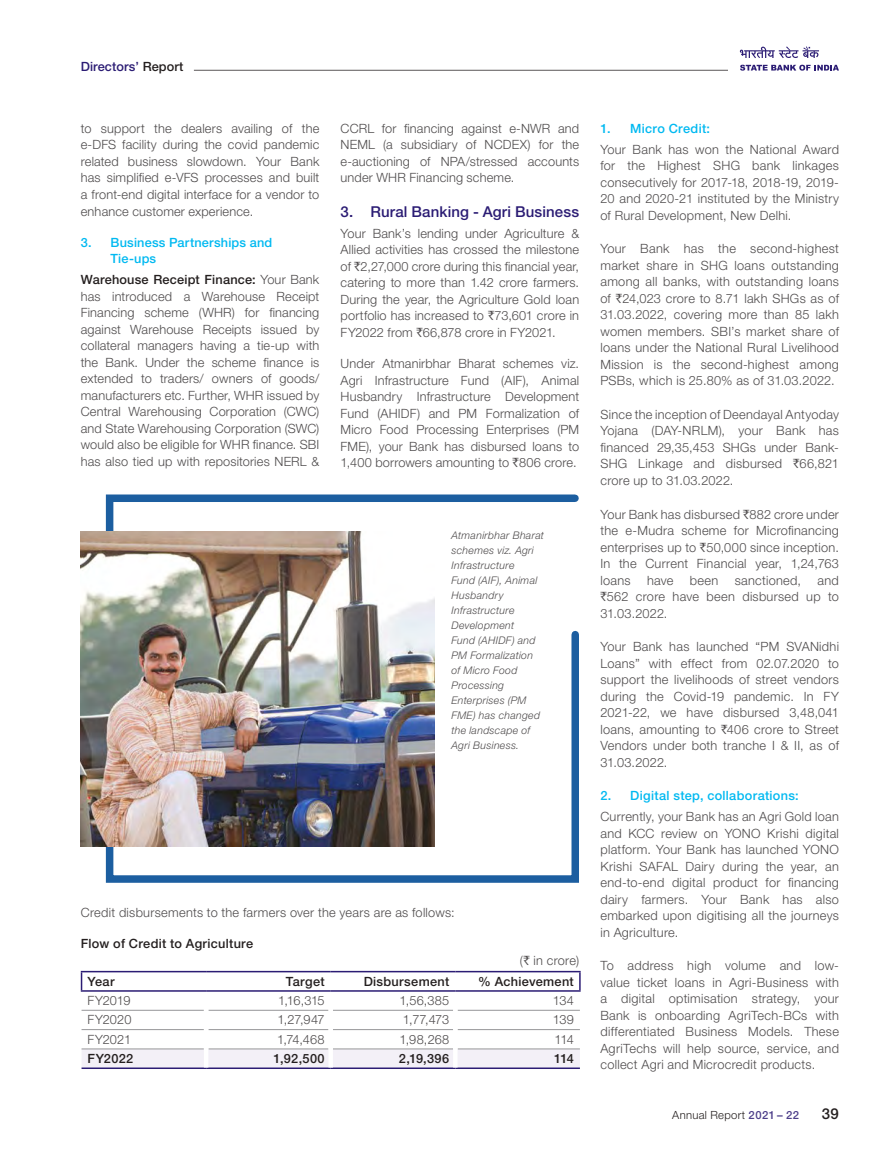
<style>
.page{position:relative;width:893px;height:1149px;background:#fff}
.page>*{position:absolute;margin:0;border:0;box-sizing:border-box;transform-origin:0 0}
.t1{font:500 15px "Helvetica Neue LT Std";letter-spacing:.01em;color:#2b1c74}
.t2{font:500 15px "Helvetica Neue LT Std";color:#241f1f}
.t3{font:300 12.75px/16.5px "Helvetica Neue LT Std";letter-spacing:.02em;color:#4e4b4c;text-align:justify}
.t4{font:500 12.75px "Helvetica Neue LT Std";letter-spacing:.025em;color:#241f1f}
.t5{font:500 12.75px/16.5px "Helvetica Neue LT Std";letter-spacing:.02em;color:#00b9f1}
.t6{font:500 12.75px "Helvetica Neue LT Std";letter-spacing:.01em;color:#2b1c74}
.t7{font:300 11.25px "Helvetica Neue LT Std";letter-spacing:.03em;color:#241f1f}
.t8{font:italic 300 10.5px/15px "Helvetica Neue LT Std";letter-spacing:.025em;color:#4e4b4c}
.s1{color:#241f1f}
.s2{font-weight:500;color:#241f1f}
.s3{font-family:"Rupee Foradian";font-weight:400}
.s4{font-weight:500;color:#4d3f8a}
</style>
<div class="page">
<svg style="left:740px;top:65px;width:99px;height:6px"></svg>
<svg style="left:740px;top:46px;width:79px;height:12px"></svg>
<hr style="left:194px;top:70px;width:534px;height:1px;background:#5a5758">
<svg style="left:102px;top:494px;width:477px;height:389px"></svg>
<div style="left:82px;top:1049px;width:498px;height:18px;background:#f3f0f7"></div>
<hr style="left:82px;top:1009px;width:122px;height:1px;background:#969698">
<hr style="left:208px;top:1009px;width:120px;height:1px;background:#969698">
<hr style="left:333px;top:1009px;width:120px;height:1px;background:#969698">
<hr style="left:458px;top:1009px;width:122px;height:1px;background:#969698">
<hr style="left:82px;top:1067px;width:124px;height:1px;background:#2b1c74">
<hr style="left:206px;top:1067px;width:125px;height:1px;background:#2b1c74">
<hr style="left:331px;top:1067px;width:124px;height:1px;background:#2b1c74">
<hr style="left:455px;top:1067px;width:125px;height:1px;background:#2b1c74">
<hr style="left:82px;top:1028px;width:122px;height:1px;background:#969698">
<hr style="left:208px;top:1028px;width:120px;height:1px;background:#969698">
<hr style="left:333px;top:1028px;width:120px;height:1px;background:#969698">
<hr style="left:458px;top:1028px;width:122px;height:1px;background:#969698">
<hr style="left:82px;top:1048px;width:122px;height:1px;background:#969698">
<hr style="left:208px;top:1048px;width:120px;height:1px;background:#969698">
<hr style="left:333px;top:1048px;width:120px;height:1px;background:#969698">
<hr style="left:458px;top:1048px;width:122px;height:1px;background:#969698">
<hr style="left:204px;top:1048px;width:4px;height:19px;background:#fff">
<div style="left:328px;top:1048px;width:5px;height:19px;background:#fff"></div>
<div style="left:453px;top:1048px;width:5px;height:19px;background:#fff"></div>
<hr style="left:81px;top:970px;width:125px;height:2px;background:#2b1c74">
<hr style="left:206px;top:970px;width:125px;height:2px;background:#2b1c74">
<hr style="left:331px;top:970px;width:124px;height:2px;background:#2b1c74">
<hr style="left:455px;top:970px;width:126px;height:2px;background:#2b1c74">
<hr style="left:81px;top:989px;width:125px;height:2px;background:#2b1c74">
<hr style="left:206px;top:989px;width:125px;height:2px;background:#2b1c74">
<hr style="left:331px;top:989px;width:124px;height:2px;background:#2b1c74">
<hr style="left:455px;top:989px;width:126px;height:2px;background:#2b1c74">
<svg style="left:81px;top:972px;width:1px;height:17px"></svg>
<svg style="left:579px;top:972px;width:2px;height:17px"></svg>
<img style="left:81px;top:531px;width:354px;height:314px">
<p class="t6" style="left:81px;top:58px;width:104px">Directors’ <span class="s1">Report</span></p>
<p class="t3" style="left:81px;top:120px;width:240px">to support the dealers availing of the e-DFS facility during the covid pandemic related business slowdown. Your Bank has simplified e-VFS processes and built a front-end digital interface for a vendor to enhance customer experience.</p>
<p class="t5" style="left:111px;top:234px;width:163px;text-indent:-30px">3. Business Partnerships and<br>Tie-ups</p>
<p class="t3" style="left:81px;top:271px;width:240px"><span class="s2">Warehouse Receipt Finance:</span> Your Bank has introduced a Warehouse Receipt Financing scheme (WHR) for financing against Warehouse Receipts issued by collateral managers having a tie-up with the Bank. Under the scheme finance is extended to traders/ owners of goods/ manufacturers etc. Further, WHR issued by Central Warehousing Corporation (CWC) and State Warehousing Corporation (SWC) would also be eligible for WHR finance. SBI has also tied up with repositories NERL &amp;</p>
<p class="t3" style="left:341px;top:120px;width:240px">CCRL for financing against e-NWR and NEML (a subsidiary of NCDEX) for the e-auctioning of NPA/stressed accounts under WHR Financing scheme.</p>
<p class="t1" style="left:341px;top:202px;width:240px">3. Rural Banking - Agri Business</p>
<p class="t3" style="left:341px;top:224px;width:240px">Your Bank’s lending under Agriculture &amp; Allied activities has crossed the milestone of <span class="s3">`</span>2,27,000 crore during this financial year, catering to more than 1.42 crore farmers.<br>During the year, the Agriculture Gold loan portfolio has increased to <span class="s3">`</span>73,601 crore in FY2022 from <span class="s3">`</span>66,878 crore in FY2021.</p>
<p class="t3" style="left:341px;top:355px;width:240px">Under Atmanirbhar Bharat schemes viz.<br>Agri Infrastructure Fund (AIF), Animal Husbandry Infrastructure Development Fund (AHIDF) and PM Formalization of Micro Food Processing Enterprises (PM FME), your Bank has disbursed loans to 1,400 borrowers amounting to <span class="s3">`</span>806 crore.</p>
<p class="t8" style="left:452px;top:527px;width:94px">Atmanirbhar Bharat schemes viz. Agri<br>Infrastructure<br>Fund (AIF), Animal<br>Husbandry<br>Infrastructure<br>Development<br>Fund (AHIDF) and<br>PM Formalization of Micro Food<br>Processing<br>Enterprises (PM<br>FME) has changed the landscape of<br>Agri Business.</p>
<p class="t3" style="left:81px;top:903px;width:375px">Credit disbursements to the farmers over the years are as follows:</p>
<p class="t4" style="left:81px;top:935px;width:174px">Flow of Credit to Agriculture</p>
<p class="t3" style="left:520px;top:951px;width:61px">(<span class="s3">`</span> in crore)</p>
<p class="t4" style="left:88px;top:973px;width:28px">Year</p>
<p class="t4" style="left:286px;top:973px;width:40px">Target</p>
<p class="t4" style="left:364px;top:973px;width:87px">Disbursement</p>
<p class="t4" style="left:478px;top:973px;width:97px">% Achievement</p>
<p class="t3" style="left:88px;top:991px;width:44px">FY2019</p>
<p class="t3" style="left:278px;top:991px;width:48px">1,16,315</p>
<p class="t3" style="left:399px;top:991px;width:51px">1,56,385</p>
<p class="t3" style="left:553px;top:991px;width:22px">134</p>
<p class="t3" style="left:88px;top:1011px;width:45px">FY2020</p>
<p class="t3" style="left:277px;top:1011px;width:49px">1,27,947</p>
<p class="t3" style="left:403px;top:1011px;width:48px">1,77,473</p>
<p class="t3" style="left:553px;top:1011px;width:22px">139</p>
<p class="t3" style="left:88px;top:1030px;width:45px">FY2021</p>
<p class="t3" style="left:277px;top:1030px;width:49px">1,74,468</p>
<p class="t3" style="left:399px;top:1030px;width:51px">1,98,268</p>
<p class="t3" style="left:554px;top:1030px;width:21px">114</p>
<p class="t4" style="left:88px;top:1050px;width:47px">FY2022</p>
<p class="t4" style="left:273px;top:1050px;width:53px">1,92,500</p>
<p class="t4" style="left:399px;top:1050px;width:52px">2,19,396</p>
<p class="t4" style="left:554px;top:1050px;width:21px">114</p>
<p class="t5" style="left:600px;top:120px;width:111px">1. Micro Credit:</p>
<p class="t3" style="left:600px;top:141px;width:240px">Your Bank has won the National Award for the Highest SHG bank linkages consecutively for 2017-18, 2018-19, 2019- 20 and 2020-21 instituted by the Ministry of Rural Development, New Delhi.</p>
<p class="t3" style="left:600px;top:240px;width:240px">Your Bank has the second-highest market share in SHG loans outstanding among all banks, with outstanding loans of <span class="s3">`</span>24,023 crore to 8.71 lakh SHGs as of 31.03.2022, covering more than 85 lakh women members. SBI’s market share of loans under the National Rural Livelihood Mission is the second-highest among PSBs, which is 25.80% as of 31.03.2022.</p>
<p class="t3" style="left:600px;top:406px;width:240px">Since the inception of Deendayal Antyoday Yojana (DAY-NRLM), your Bank has financed 29,35,453 SHGs under Bank-SHG Linkage and disbursed <span class="s3">`</span>66,821 crore up to 31.03.2022.</p>
<p class="t3" style="left:600px;top:505px;width:240px">Your Bank has disbursed <span class="s3">`</span>882 crore under the e-Mudra scheme for Microfinancing enterprises up to <span class="s3">`</span>50,000 since inception.<br>In the Current Financial year, 1,24,763 loans</p>
<p class="t3" style="left:600px;top:571px;width:240px;text-indent:217px">and <span class="s3">`</span>562 crore have been disbursed up to 31.03.2022.</p>
<p class="t3" style="left:600px;top:638px;width:240px">Your Bank has launched “PM SVANidhi Loans” with effect from 02.07.2020 to support the livelihoods of street vendors during the Covid-19 pandemic. In FY 2021-22, we have disbursed 3,48,041 loans, amounting to <span class="s3">`</span>406 crore to Street Vendors under both tranche I &amp; II, as of 31.03.2022.</p>
<p class="t5" style="left:600px;top:787px;width:200px">2. Digital step, collaborations:</p>
<p class="t3" style="left:600px;top:807px;width:240px">Currently, your Bank has an Agri Gold loan and KCC review on YONO Krishi digital platform. Your Bank has launched YONO Krishi SAFAL Dairy during the year, an end-to-end digital product for financing dairy farmers. Your Bank has also embarked upon digitising all the journeys in Agriculture.</p>
<p class="t3" style="left:600px;top:956px;width:240px">To address high volume and low&shy;value ticket loans in Agri-Business with a digital optimisation strategy, your Bank is onboarding AgriTech-BCs with differentiated Business Models. These AgriTechs will help source, service, and collect Agri and Microcredit products.</p>
<p class="t3" style="left:647px;top:571px;width:28px">have</p>
<p class="t3" style="left:690px;top:571px;width:30px">been</p>
<p class="t3" style="left:735px;top:571px;width:68px">sanctioned,</p>
<p class="t7" style="left:672px;top:1108px;width:128px">Annual Report <span class="s4">2021 – 22</span></p>
<p class="t2" style="left:822px;top:1104px;width:19px">39</p>
</div>
